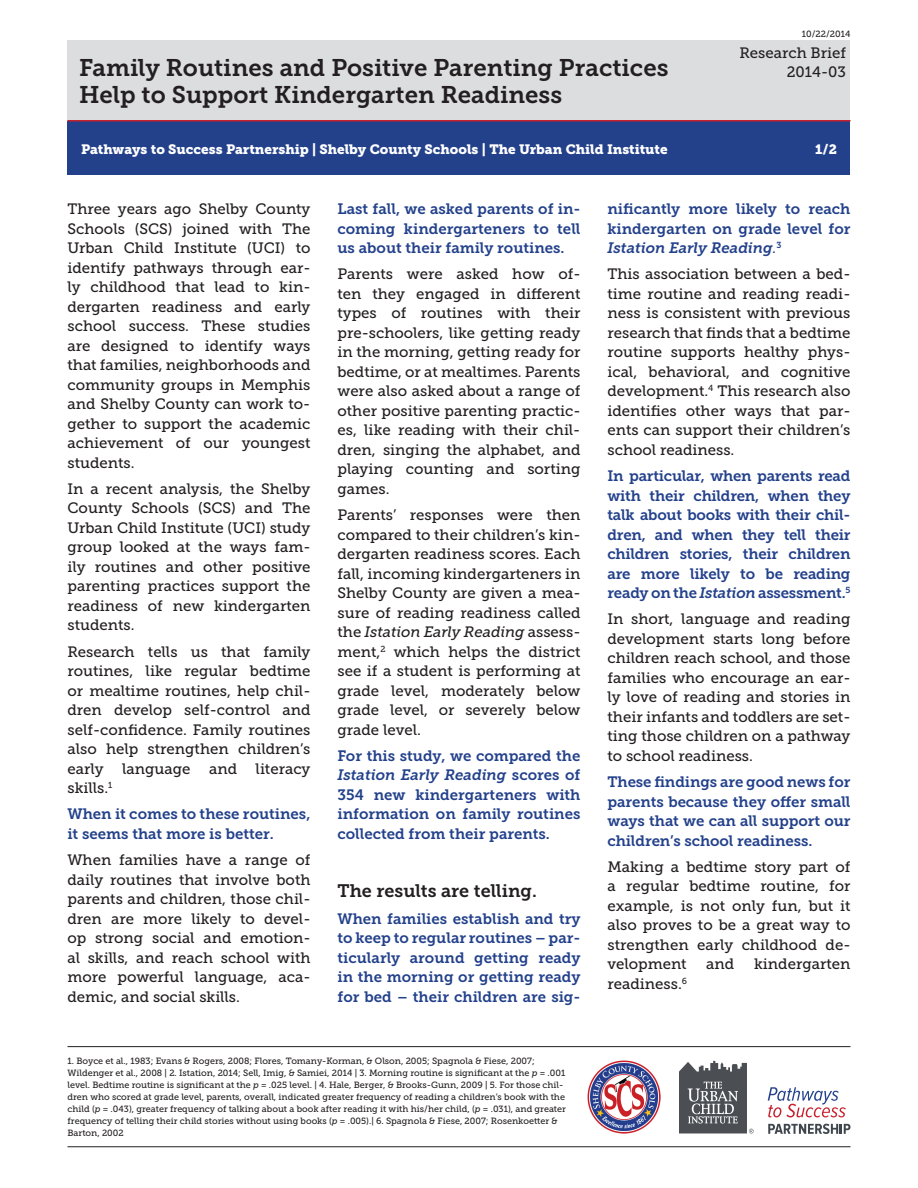
<style>
.page{position:relative;width:918px;height:1188px;background:#fff}
.page>*{position:absolute;margin:0;border:0;box-sizing:border-box;transform-origin:0 0}
.t1{font:24px/27px "Museo Slab 700";color:#231f20}
.t2{font:18px "Museo Slab 700";color:#231f20}
.t3{font:15px/19.5px "Museo Slab 500";color:#231f20;text-align:justify}
.t4{font:15px/19.5px "Museo Slab 700";color:#23418b;text-align:justify}
.t5{font:13.5px "Museo Slab 900";color:#fff}
.t6{font:9px/12px "Museo Slab 500";color:#231f20}
.s1{font-style:italic}
.s2{font-family:"Museo Slab 500";font-style:italic}
</style>
<div class="page">
<div style="left:68px;top:40px;width:782px;height:82px;background:#dcdddf"></div>
<img style="left:587px;top:1060px;width:74px;height:74px">
<svg style="left:679px;top:1060px;width:74px;height:74px"></svg>
<svg style="left:679px;top:1061px;width:75px;height:72px"></svg>
<svg style="left:768px;top:1087px;width:78px;height:30px"></svg>
<svg style="left:768px;top:1124px;width:82px;height:10px"></svg>
<hr style="left:68px;top:1046px;width:782px;height:1px;background:#231f20">
<hr style="left:68px;top:1146px;width:782px;height:1px;background:#231f20">
<div style="left:68px;top:122px;width:782px;height:54px;background:#23418b"></div>
<hr style="left:68px;top:120px;width:782px;height:2px;background:#c7202d">
<p class="t6" style="left:802px;top:28px;width:50px">10/22/2014</p>
<p class="t3" style="left:740px;top:43px;width:108px;text-align:right">Research Brief<br>2014-03</p>
<h1 class="t1" style="left:79px;top:54px;width:591px">Family Routines and Positive Parenting Practices<br>Help to Support Kindergarten Readiness</h1>
<p class="t5" style="left:81px;top:141px;width:588px">Pathways to Success Partnership | Shelby County Schools | The Urban Child Institute</p>
<p class="t5" style="left:815px;top:141px;width:23px">1/2</p>
<p class="t3" style="left:68px;top:199px;width:245px">Three years ago Shelby County Schools (SCS) joined with The Urban Child Institute (UCI) to identify pathways through ear&shy;ly childhood that lead to kin&shy;dergarten readiness and early school success. These studies are designed to identify ways that families, neighborhoods and community groups in Memphis and Shelby County can work to&shy;gether to support the academic achievement of our youngest students.</p>
<p class="t3" style="left:68px;top:479px;width:245px">In a recent analysis, the Shelby County Schools (SCS) and The Urban Child Institute (UCI) study group looked at the ways fam&shy;ily routines and other positive parenting practices support the readiness of new kindergarten students.</p>
<p class="t3" style="left:68px;top:642px;width:245px">Research tells us that family routines, like regular bedtime or mealtime routines, help chil&shy;dren develop self-control and self-confidence. Family routines also help strengthen children’s early language and literacy skills.<sup>1</sup></p>
<p class="t4" style="left:68px;top:805px;width:244px">When it comes to these routines, it seems that more is better.</p>
<p class="t3" style="left:68px;top:850px;width:245px">When families have a range of daily routines that involve both parents and children, those chil&shy;dren are more likely to devel&shy;op strong social and emotion&shy;al skills, and reach school with more powerful language, aca&shy;demic, and social skills.</p>
<p class="t4" style="left:338px;top:199px;width:245px">Last fall, we asked parents of in&shy;coming kindergarteners to tell us about their family routines.</p>
<p class="t3" style="left:338px;top:265px;width:245px">Parents were asked how of&shy;ten they engaged in different types of routines with their pre-schoolers, like getting ready in the morning, getting ready for bedtime, or at mealtimes. Parents were also asked about a range of other positive parenting practic&shy;es, like reading with their chil&shy;dren, singing the alphabet, and playing counting and sorting games.</p>
<p class="t3" style="left:337px;top:505px;width:245px">Parents’ responses were then compared to their children’s kin&shy;dergarten readiness scores. Each fall, incoming kindergarteners in Shelby County are given a mea&shy;sure of reading readiness called the <span class="s1">Istation Early Reading</span> assess&shy;ment,<sup>2</sup> which helps the district see if a student is performing at grade level, moderately below grade level, or severely below grade level.</p>
<p class="t4" style="left:337px;top:746px;width:245px">For this study, we compared the <span class="s1">Istation Early Reading</span> scores of 354 new kindergarteners with information on family routines collected from their parents.</p>
<p class="t2" style="left:338px;top:881px;width:201px">The results are telling.</p>
<p class="t4" style="left:338px;top:909px;width:245px">When families establish and try to keep to regular routines – par&shy;ticularly around getting ready in the morning or getting ready for bed – their children are sig-</p>
<p class="t6" style="left:68px;top:1055px;width:500px">1. Boyce et al., 1983; Evans &amp; Rogers, 2008; Flores, Tomany-Korman, &amp; Olson, 2005; Spagnola &amp; Fiese, 2007; Wildenger et al., 2008 | 2. Istation, 2014; Sell, Imig, &amp; Samiei, 2014 | 3. Morning routine is significant at the <span class="s1">p</span> = .001 level. Bedtime routine is significant at the <span class="s1">p</span> = .025 level. | 4. Hale, Berger, &amp; Brooks-Gunn, 2009 | 5. For those chil&shy;dren who scored at grade level, parents, overall, indicated greater frequency of reading a children’s book with the child (<span class="s1">p</span> = .043), greater frequency of talking about a book after reading it with his/her child, (<span class="s1">p</span> = .031), and greater frequency of telling their child stories without using books (<span class="s1">p</span> = .005).| 6. Spagnola &amp; Fiese, 2007; Rosenkoetter &amp; Barton, 2002</p>
<p class="t4" style="left:608px;top:199px;width:244px">nificantly more likely to reach kindergarten on grade level for <span class="s1">Istation Early Reading</span><span class="s2">.</span><sup>3</sup></p>
<p class="t3" style="left:608px;top:265px;width:245px">This association between a bed&shy;time routine and reading readi&shy;ness is consistent with previous research that finds that a bedtime routine supports healthy phys&shy;ical, behavioral, and cognitive development.<sup>4</sup> This research also identifies other ways that par&shy;ents can support their children’s school readiness.</p>
<p class="t4" style="left:608px;top:466px;width:245px">In particular, when parents read with their children, when they talk about books with their chil&shy;dren, and when they tell their children stories, their children are more likely to be reading ready on the <span class="s1">Istation</span> assessment.<sup>5</sup></p>
<p class="t3" style="left:608px;top:610px;width:245px">In short, language and reading development starts long before children reach school, and those families who encourage an ear&shy;ly love of reading and stories in their infants and toddlers are set&shy;ting those children on a pathway to school readiness.</p>
<p class="t4" style="left:608px;top:772px;width:244px">These findings are good news for parents because they offer small ways that we can all support our children’s school readiness.</p>
<p class="t3" style="left:608px;top:857px;width:245px">Making a bedtime story part of a regular bedtime routine, for example, is not only fun, but it also proves to be a great way to strengthen early childhood de&shy;velopment</p>
<p class="t3" style="left:706px;top:955px;width:30px">and</p>
<p class="t3" style="left:754px;top:955px;width:98px">kindergarten</p>
<p class="t3" style="left:608px;top:974px;width:81px">readiness.<sup>6</sup></p>
</div>
